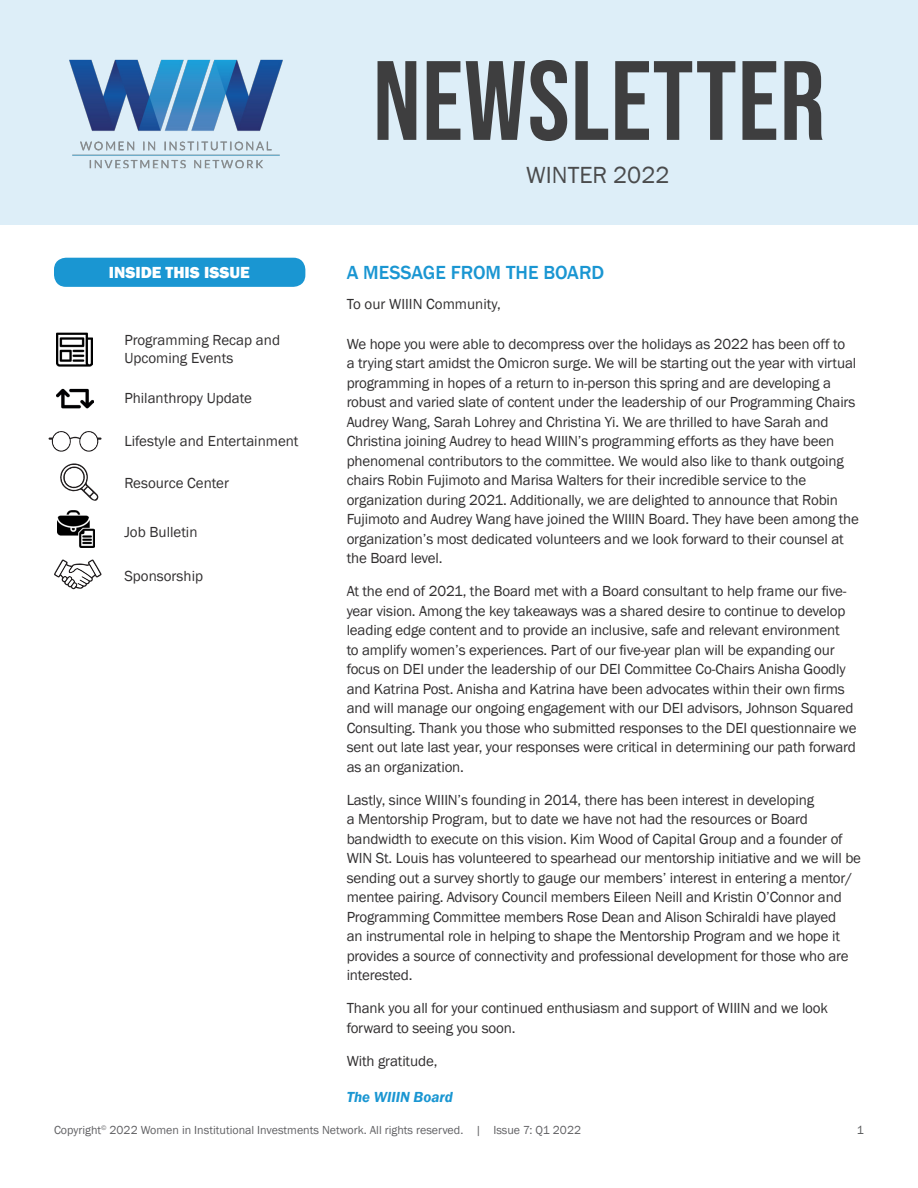
<style>
.page{position:relative;width:918px;height:1188px;background:#fff}
.page>*{position:absolute;margin:0;border:0;box-sizing:border-box;transform-origin:0 0}
.t1{font:112.5px "Bebas Neue";letter-spacing:.01em;color:#3e3e3f}
.t2{font:24px "Franklin Gothic";color:#4a4b4c}
.t3{font:500 19.5px "Franklin Gothic";color:#1a96d2}
.t4{font:800 16.5px "Franklin Gothic";color:#fff}
.t5{font:15px/19.5px "Franklin Gothic";letter-spacing:-.01em;color:#312f30}
.t6{font:italic 600 15px "Franklin Gothic";color:#1a96d2}
.t7{font:12px "Franklin Gothic";color:#616164}
.t8{font:12px "Franklin Gothic";color:#57585a}
</style>
<div class="page">
<img style="left:58px;top:511px;width:36px;height:37px">
<img style="left:56px;top:332px;width:37px;height:35px">
<div style="left:54px;top:258px;width:251px;height:29px;background:#1a96d2;border-radius:12px"></div>
<div style="left:0;top:0;width:918px;height:225px;background:#ddeef8"></div>
<img style="left:69px;top:60px;width:214px;height:108px">
<img style="left:56px;top:388px;width:37px;height:21px">
<svg style="left:54px;top:559px;width:48px;height:31px"></svg>
<svg style="left:49px;top:431px;width:53px;height:21px"></svg>
<div style="left:80px;top:432px;width:17px;height:18px;background:#fff;border-radius:50%"></div>
<div style="left:53px;top:432px;width:17px;height:18px;background:#fff;border-radius:50%"></div>
<svg style="left:60px;top:463px;width:39px;height:38px"></svg>
<p class="t1" style="left:373px;top:37px;width:454px">NEWSLETTER</p>
<p class="t4" style="left:109px;top:262px;width:142px">INSIDE THIS ISSUE</p>
<p class="t5" style="left:124px;top:331px;width:157px;line-height:18px">Programming Recap and<br>Upcoming Events</p>
<p class="t5" style="left:124px;top:389px;width:129px">Philanthropy Update</p>
<p class="t5" style="left:124px;top:431px;width:176px">Lifestyle and Entertainment</p>
<p class="t5" style="left:124px;top:474px;width:106px">Resource Center</p>
<p class="t5" style="left:124px;top:522px;width:75px">Job Bulletin</p>
<p class="t5" style="left:124px;top:567px;width:80px">Sponsorship</p>
<p class="t2" style="left:526px;top:161px;width:145px">WINTER 2022</p>
<p class="t3" style="left:347px;top:261px;width:259px">A MESSAGE FROM THE BOARD</p>
<p class="t5" style="left:347px;top:295px;width:156px">To our WIIIN Community,</p>
<p class="t5" style="left:347px;top:335px;width:514px">We hope you were able to decompress over the holidays as 2022 has been off to<br>a trying start amidst the Omicron surge. We will be starting out the year with virtual programming in hopes of a return to in-person this spring and are developing a robust and varied slate of content under the leadership of our Programming Chairs Audrey Wang, Sarah Lohrey and Christina Yi. We are thrilled to have Sarah and Christina joining Audrey to head WIIIN’s programming efforts as they have been phenomenal contributors to the committee. We would also like to thank outgoing chairs Robin Fujimoto and Marisa Walters for their incredible service to the organization during 2021. Additionally, we are delighted to announce that Robin Fujimoto and Audrey Wang have joined the WIIIN Board. They have been among the organization’s most dedicated volunteers and we look forward to their counsel at the Board level.</p>
<p class="t5" style="left:347px;top:582px;width:512px">At the end of 2021, the Board met with a Board consultant to help frame our five&shy;year vision. Among the key takeaways was a shared desire to continue to develop leading edge content and to provide an inclusive, safe and relevant environment<br>to amplify women’s experiences. Part of our five-year plan will be expanding our focus on DEI under the leadership of our DEI Committee Co-Chairs Anisha Goodly and Katrina Post. Anisha and Katrina have been advocates within their own firms and will manage our ongoing engagement with our DEI advisors, Johnson Squared Consulting. Thank you those who submitted responses to the DEI questionnaire we sent out late last year, your responses were critical in determining our path forward as an organization.</p>
<p class="t5" style="left:347px;top:791px;width:516px">Lastly, since WIIIN’s founding in 2014, there has been interest in developing<br>a Mentorship Program, but to date we have not had the resources or Board bandwidth to execute on this vision. Kim Wood of Capital Group and a founder of WIN St. Louis has volunteered to spearhead our mentorship initiative and we will be sending out a survey shortly to gauge our members’ interest in entering a mentor/ mentee pairing. Advisory Council members Eileen Neill and Kristin O’Connor and Programming Committee members Rose Dean and Alison Schiraldi have played<br>an instrumental role in helping to shape the Mentorship Program and we hope it provides a source of connectivity and professional development for those who are interested.</p>
<p class="t5" style="left:347px;top:999px;width:483px">Thank you all for your continued enthusiasm and support of WIIIN and we look forward to seeing you soon.</p>
<p class="t5" style="left:347px;top:1052px;width:92px">With gratitude,</p>
<p class="t6" style="left:347px;top:1087px;width:108px">The WIIIN Board</p>
<p class="t7" style="left:54px;top:1122px;width:529px">Copyright<sup>©</sup> 2022 Women in Institutional Investments Network. All rights reserved. | Issue 7: Q1 2022</p>
<p class="t8" style="left:857px;top:1122px;width:9px">1</p>
</div>
